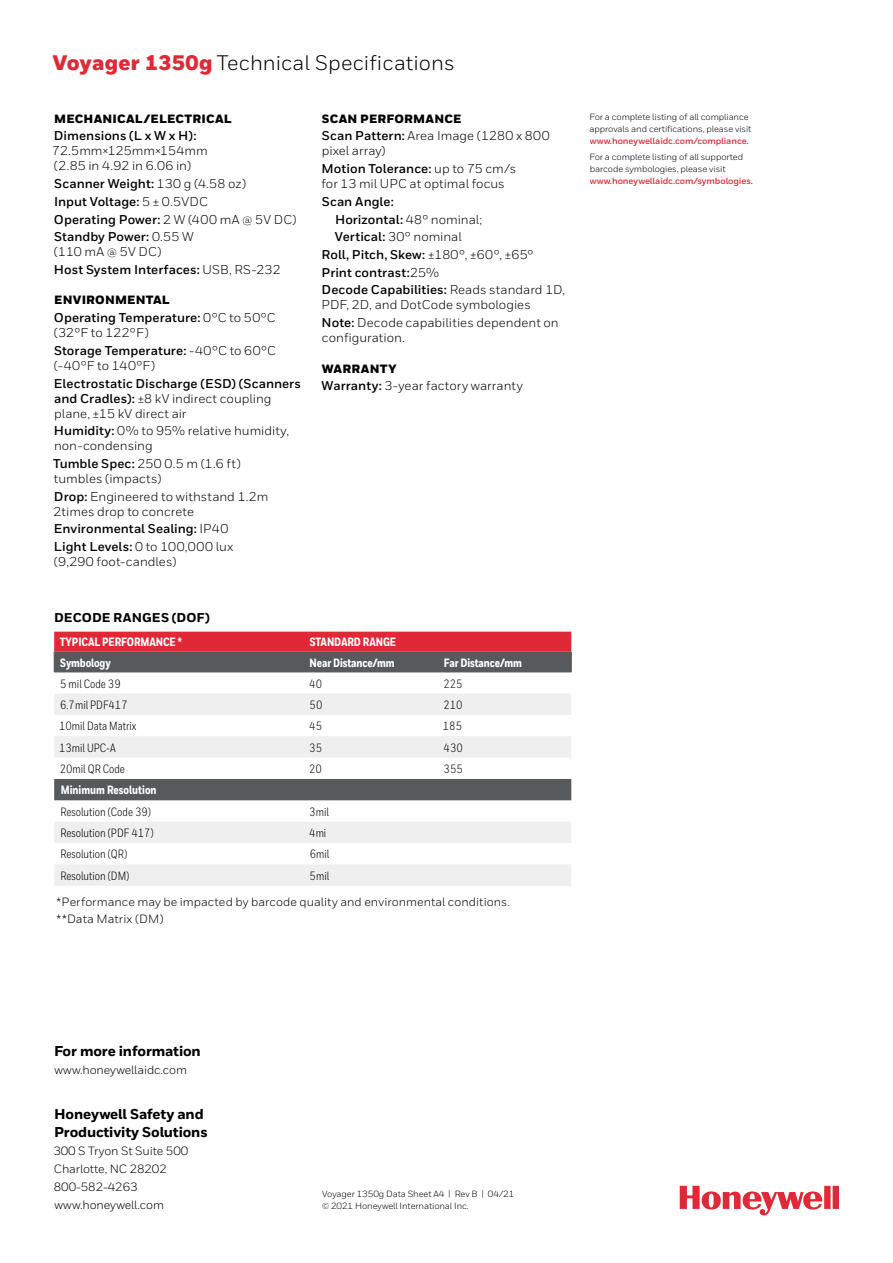
<style>
.page{position:relative;width:893px;height:1263px;background:#fff}
.page>*{position:absolute;margin:0;border:0;box-sizing:border-box;transform-origin:0 0}
.t1{font:21px "Honeywell Sans";color:#000}
.t2{font:800 14.25px/18px "Honeywell Sans";letter-spacing:-.01em;color:#000}
.t3{font:12.75px/15px "Honeywell Sans";letter-spacing:.005em;color:#000}
.t4{font:700 12.75px/17.7px "Honeywell Sans";letter-spacing:.005em;color:#000}
.t5{font:800 12.75px "Honeywell Sans";letter-spacing:.005em;color:#000}
.t6{font:12px/18px "Honeywell Sans";letter-spacing:-.005em;color:#000}
.t7{font:12px "Honeywell Cond";color:#000}
.t8{font:800 12px "Honeywell Cond";letter-spacing:-.01em;color:#fff}
.t9{font:900 12px "Honeywell Sans";letter-spacing:.02em;color:#000}
.t10{font:9px/12px "Honeywell Sans";letter-spacing:-.01em;color:#000}
.t11{font:700 9px "Honeywell Sans";letter-spacing:-.01em;color:#e02836}
.s1{font-weight:900;color:#e02836}
.s2{font-weight:400}
.s3{font-weight:700}
</style>
<div class="page">
<svg style="left:54px;top:694px;width:517px;height:192px"></svg>
<svg style="left:54px;top:632px;width:518px;height:40px;background:#9b4149"></svg>
<hr style="left:54px;top:672px;width:250px;height:1px;background:#58595b">
<hr style="left:304px;top:672px;width:134px;height:1px;background:#58595b">
<hr style="left:438px;top:672px;width:133px;height:1px;background:#58595b">
<svg style="left:680px;top:1186px;width:159px;height:30px"></svg>
<h1 class="t1" style="left:52px;top:50px;width:404px"><span class="s1">Voyager 1350g</span> Technical Specifications</h1>
<p class="t9" style="left:54px;top:111px;width:179px">MECHANICAL/ELECTRICAL</p>
<p class="t4" style="left:54px;top:127px;width:144px">Dimensions (L x W x H):</p>
<p class="t3" style="left:52px;top:144px;width:157px">72.5mm×125mm×154mm (2.85 in 4.92 in 6.06 in)</p>
<p class="t4" style="left:54px;top:175px;width:244px">Scanner Weight: <span class="s2">130 g (4.58 oz)<br></span>Input Voltage: <span class="s2">5 ± 0.5VDC<br></span>Operating Power: <span class="s2">2 W (400 mA @ 5V DC)<br></span>Standby Power: <span class="s2">0.55 W</span></p>
<p class="t3" style="left:54px;top:243px;width:228px;line-height:17.7px">(110 mA @ 5V DC)<br><span class="s3">Host System Interfaces:</span> USB, RS-232</p>
<p class="t9" style="left:54px;top:293px;width:117px">ENVIRONMENTAL</p>
<p class="t3" style="left:54px;top:310px;width:223px"><span class="s3">Operating Temperature:</span> 0°C to 50°C (32°F to 122°F)</p>
<p class="t3" style="left:54px;top:343px;width:224px"><span class="s3">Storage Temperature:</span> -40°C to 60°C (-40°F to 140°F)</p>
<p class="t4" style="left:54px;top:376px;width:249px;line-height:15px">Electrostatic Discharge (ESD) (Scanners and Cradles): <span class="s2">±8 kV indirect coupling plane, ±15 kV direct air</span></p>
<p class="t3" style="left:54px;top:423px;width:237px"><span class="s3">Humidity:</span> 0% to 95% relative humidity, non-condensing</p>
<p class="t3" style="left:53px;top:456px;width:189px"><span class="s3">Tumble Spec:</span> 250 0.5 m (1.6 ft) tumbles (impacts)</p>
<p class="t3" style="left:53px;top:489px;width:217px"><span class="s3">Drop:</span> Engineered to withstand 1.2m<br>2times drop to concrete</p>
<p class="t4" style="left:54px;top:520px;width:181px">Environmental Sealing: <span class="s2">IP40<br></span>Light Levels: <span class="s2">0 to 100,000 lux</span></p>
<p class="t3" style="left:54px;top:554px;width:124px">(9,290 foot-candles)</p>
<p class="t9" style="left:322px;top:111px;width:141px">SCAN PERFORMANCE</p>
<p class="t3" style="left:322px;top:129px;width:230px"><span class="s3">Scan Pattern:</span> Area Image (1280 x 800 pixel array)</p>
<p class="t3" style="left:321px;top:161px;width:196px"><span class="s3">Motion Tolerance:</span> up to 75 cm/s for 13 mil UPC at optimal focus</p>
<p class="t4" style="left:322px;top:193px;width:74px">Scan Angle:</p>
<p class="t4" style="left:335px;top:211px;width:149px">Horizontal: <span class="s2">48° nominal;</span></p>
<p class="t3" style="left:335px;top:229px;width:128px"><span class="s3">Vertical:</span> 30° nominal</p>
<p class="t4" style="left:322px;top:246px;width:213px">Roll, Pitch, Skew: <span class="s2">±180°, ±60°, ±65°</span></p>
<p class="t4" style="left:322px;top:264px;width:119px">Print contrast:<span class="s2">25%</span></p>
<p class="t4" style="left:322px;top:281px;width:245px">Decode Capabilities: <span class="s2">Reads standard 1D,</span></p>
<p class="t3" style="left:321px;top:296px;width:239px;line-height:17.7px">PDF, 2D, and DotCode symbologies<br><span class="s3">Note:</span> Decode capabilities dependent on</p>
<p class="t3" style="left:322px;top:330px;width:85px">configuration.</p>
<p class="t9" style="left:322px;top:361px;width:76px">WARRANTY</p>
<p class="t3" style="left:322px;top:378px;width:203px"><span class="s3">Warranty:</span> 3-year factory warranty</p>
<p class="t5" style="left:54px;top:610px;width:157px">DECODE RANGES (DOF)</p>
<p class="t8" style="left:60px;top:635px;width:124px">TYPICAL PERFORMANCE *</p>
<p class="t8" style="left:310px;top:635px;width:88px">STANDARD RANGE</p>
<p class="t8" style="left:60px;top:655px;width:52px">Symbology</p>
<p class="t8" style="left:310px;top:655px;width:86px">Near Distance/mm</p>
<p class="t8" style="left:444px;top:655px;width:79px">Far Distance/mm</p>
<p class="t7" style="left:60px;top:676px;width:62px">5 mil Code 39</p>
<p class="t7" style="left:309px;top:676px;width:14px">40</p>
<p class="t7" style="left:443px;top:676px;width:21px">225</p>
<p class="t7" style="left:60px;top:698px;width:69px">6.7mil PDF417</p>
<p class="t7" style="left:310px;top:698px;width:14px">50</p>
<p class="t7" style="left:443px;top:698px;width:21px">210</p>
<p class="t7" style="left:59px;top:719px;width:79px">10mil Data Matrix</p>
<p class="t7" style="left:309px;top:719px;width:14px">45</p>
<p class="t7" style="left:443px;top:719px;width:21px">185</p>
<p class="t7" style="left:59px;top:740px;width:58px">13mil UPC-A</p>
<p class="t7" style="left:309px;top:740px;width:14px">35</p>
<p class="t7" style="left:444px;top:740px;width:21px">430</p>
<p class="t7" style="left:60px;top:762px;width:67px">20mil QR Code</p>
<p class="t7" style="left:309px;top:762px;width:14px">20</p>
<p class="t7" style="left:444px;top:762px;width:21px">355</p>
<p class="t8" style="left:61px;top:783px;width:97px">Minimum Resolution</p>
<p class="t7" style="left:61px;top:804px;width:92px">Resolution (Code 39)</p>
<p class="t7" style="left:309px;top:804px;width:21px">3mil</p>
<p class="t7" style="left:61px;top:826px;width:95px">Resolution (PDF 417)</p>
<p class="t7" style="left:309px;top:826px;width:19px">4mi</p>
<p class="t7" style="left:61px;top:847px;width:68px">Resolution (QR)</p>
<p class="t7" style="left:310px;top:847px;width:21px">6mil</p>
<p class="t7" style="left:61px;top:868px;width:70px">Resolution (DM)</p>
<p class="t7" style="left:310px;top:868px;width:21px">5mil</p>
<p class="t6" style="left:57px;top:894px;width:455px;line-height:16.5px">*Performance may be impacted by barcode quality and environmental conditions. **Data Matrix (DM)</p>
<p class="t10" style="left:589px;top:111px;width:164px">For a complete listing of all compliance approvals and certifications, please visit</p>
<p class="t11" style="left:590px;top:136px;width:160px">www.honeywellaidc.com/compliance.</p>
<p class="t10" style="left:590px;top:151px;width:155px">For a complete listing of all supported barcode symbologies, please visit</p>
<p class="t11" style="left:590px;top:175px;width:165px">www.honeywellaidc.com/symbologies.</p>
<p class="t2" style="left:54px;top:1042px;width:148px">For more information</p>
<p class="t6" style="left:54px;top:1061px;width:134px">www.honeywellaidc.com</p>
<p class="t2" style="left:54px;top:1105px;width:155px">Honeywell Safety and<br>Productivity Solutions</p>
<p class="t6" style="left:53px;top:1142px;width:136px">300 S Tryon St Suite 500<br>Charlotte, NC 28202<br>800-582-4263 www.honeywell.com</p>
<p class="t10" style="left:322px;top:1188px;width:194px">Voyager 1350g Data Sheet A4 | Rev B | 04/21 © 2021 Honeywell International Inc.</p>
</div>
